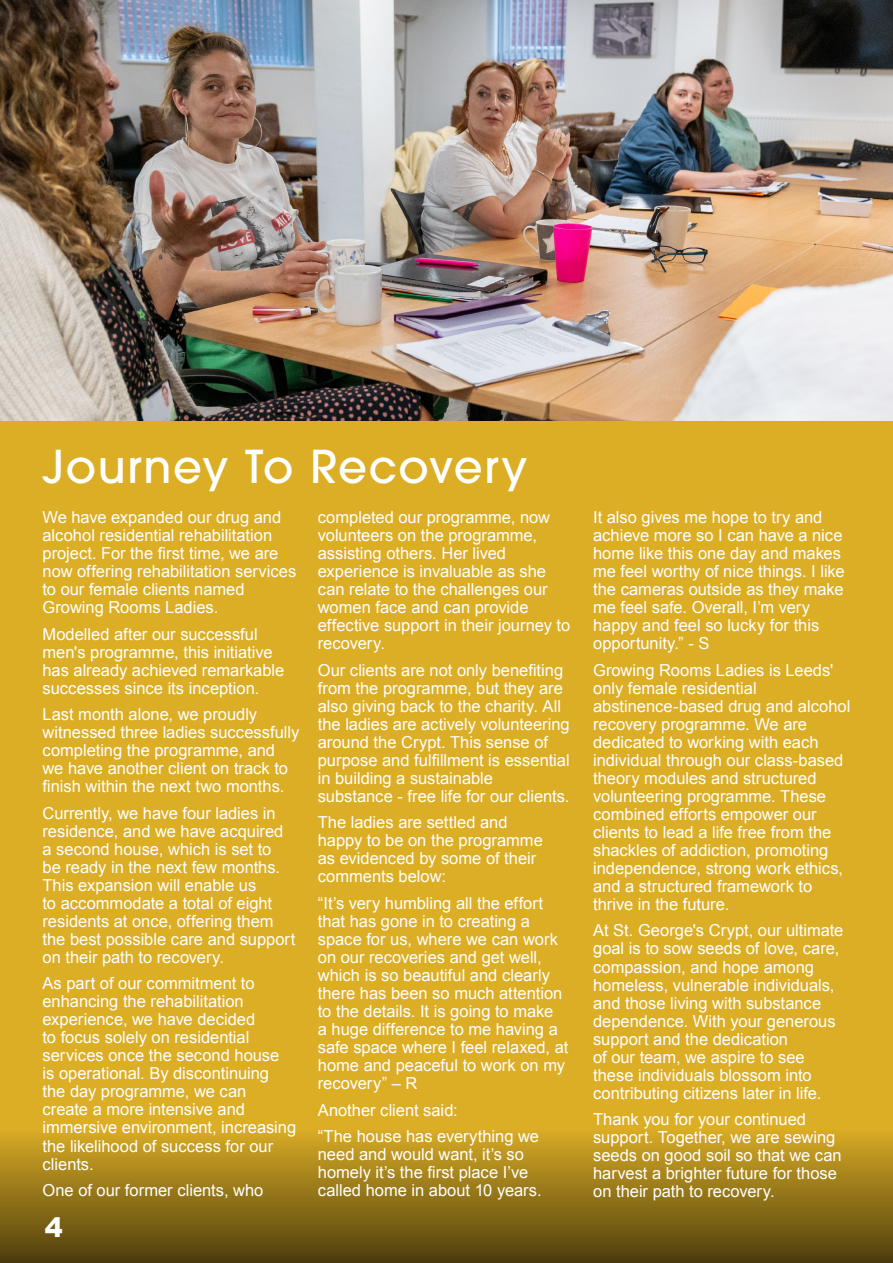
<style>
.page{position:relative;width:893px;height:1263px;background:#dcae26}
.page>*{position:absolute;margin:0;border:0;box-sizing:border-box;transform-origin:0 0}
.t1{font:500 45px "ITC Avant Garde Pro";letter-spacing:.03em;color:#fff}
.t2{font:900 27px "Arial";color:#fff}
.IN_BRIEF_HEADER{font:16.5px/18px "Arial";color:#fff}
</style>
<div class="page">
<img style="left:0;top:0;width:893px;height:421px">
<div style="left:0;top:1129px;width:893px;height:134px;background:linear-gradient(to bottom,#d8ac25,#4e3e0d)"></div>
<p class="t1" style="left:43px;top:438px;width:486px">Journey To Recovery</p>
<p class="IN_BRIEF_HEADER" style="left:43px;top:509px;width:255px">We have expanded our drug and alcohol residential rehabilitation project. For the first time, we are now offering rehabilitation services to our female clients named<br>Growing Rooms Ladies.</p>
<p class="IN_BRIEF_HEADER" style="left:43px;top:625px;width:243px">Modelled after our successful men's programme, this initiative has already achieved remarkable successes since its inception.</p>
<p class="IN_BRIEF_HEADER" style="left:43px;top:706px;width:258px">Last month alone, we proudly witnessed three ladies successfully completing the programme, and we have another client on track to finish within the next two months.</p>
<p class="IN_BRIEF_HEADER" style="left:43px;top:804px;width:254px">Currently, we have four ladies in residence, and we have acquired a second house, which is set to<br>be ready in the next few months.<br>This expansion will enable us<br>to accommodate a total of eight residents at once, offering them the best possible care and support on their path to recovery.</p>
<p class="IN_BRIEF_HEADER" style="left:43px;top:975px;width:255px">As part of our commitment to enhancing the rehabilitation experience, we have decided<br>to focus solely on residential services once the second house<br>is operational. By discontinuing<br>the day programme, we can<br>create a more intensive and immersive environment, increasing the likelihood of success for our clients.</p>
<p class="IN_BRIEF_HEADER" style="left:43px;top:1181px;width:222px">One of our former clients, who</p>
<p class="t2" style="left:45px;top:1207px;width:38px">4<sup>4</sup></p>
<p class="IN_BRIEF_HEADER" style="left:318px;top:509px;width:254px">completed our programme, now volunteers on the programme, assisting others. Her lived experience is invaluable as she can relate to the challenges our women face and can provide effective support in their journey to recovery.</p>
<p class="IN_BRIEF_HEADER" style="left:318px;top:661px;width:253px">Our clients are not only benefiting from the programme, but they are also giving back to the charity. All the ladies are actively volunteering around the Crypt. This sense of purpose and fulfillment is essential in building a sustainable substance - free life for our clients.</p>
<p class="IN_BRIEF_HEADER" style="left:318px;top:814px;width:227px">The ladies are settled and happy to be on the programme as evidenced by some of their comments below:</p>
<p class="IN_BRIEF_HEADER" style="left:318px;top:894px;width:252px">“It’s very humbling all the effort that has gone in to creating a space for us, where we can work on our recoveries and get well, which is so beautiful and clearly there has been so much attention to the details. It is going to make<br>a huge difference to me having a safe space where I feel relaxed, at home and peaceful to work on my recovery” – R</p>
<p class="IN_BRIEF_HEADER" style="left:318px;top:1101px;width:141px">Another client said:</p>
<p class="IN_BRIEF_HEADER" style="left:318px;top:1127px;width:225px">“The house has everything we need and would want, it’s so homely it’s the first place I’ve called home in about 10 years.</p>
<p class="IN_BRIEF_HEADER" style="left:593px;top:509px;width:253px">It also gives me hope to try and achieve more so I can have a nice home like this one day and makes me feel worthy of nice things. I like the cameras outside as they make me feel safe. Overall, I’m very happy and feel so lucky for this opportunity.” - S</p>
<p class="IN_BRIEF_HEADER" style="left:593px;top:661px;width:259px">Growing Rooms Ladies is Leeds' only female residential abstinence-based drug and alcohol recovery programme. We are dedicated to working with each individual through our class-based theory modules and structured volunteering programme. These combined efforts empower our clients to lead a life free from the shackles of addiction, promoting independence, strong work ethics, and a structured framework to thrive in the future.</p>
<p class="IN_BRIEF_HEADER" style="left:593px;top:922px;width:252px">At St. George's Crypt, our ultimate goal is to sow seeds of love, care, compassion, and hope among homeless, vulnerable individuals, and those living with substance dependence. With your generous support and the dedication<br>of our team, we aspire to see these individuals blossom into contributing citizens later in life.</p>
<p class="IN_BRIEF_HEADER" style="left:593px;top:1110px;width:250px">Thank you for your continued support. Together, we are sewing seeds on good soil so that we can harvest a brighter future for those on their path to recovery.</p>
</div>
